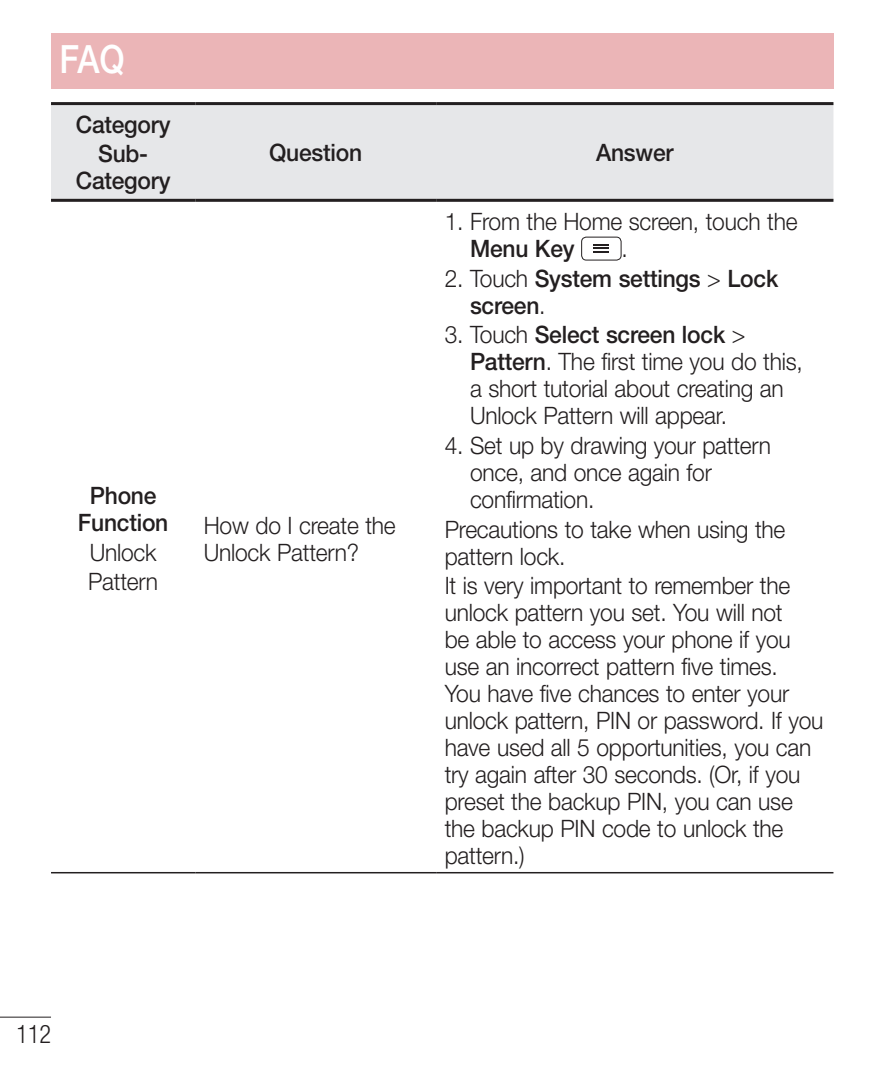
<style>
.page{position:relative;width:893px;height:1072px;background:#fff}
.page>*{position:absolute;margin:0;border:0;box-sizing:border-box;transform-origin:0 0}
.Head_01_Not_Contents{font:500 39px "Helvetica Neue LT Pro";color:#fff;scale:.85 1}
.t1{font:300 condensed 25.5px "Helvetica Neue LT Pro";color:#231f20;scale:.95 1}
.main{font:300 24px/27px "Helvetica Neue LT Pro";letter-spacing:-.01em;color:#231f20;scale:.95 1}
.main-2{font:500 24px/27px "Helvetica Neue LT Pro";letter-spacing:-.01em;color:#231f20;text-align:center;scale:.95 1}
.main_TIP{font:500 24px/27px "Helvetica Neue LT Pro";letter-spacing:-.01em;color:#231f20;text-align:center;scale:.95 1}
.s1{font-weight:500}
.s2{font-weight:300}
</style>
<div class="page">
<hr style="left:0;top:1016px;width:51px;height:1px;background:#231f20">
<div style="left:51px;top:105px;width:782px;height:94px;background:#e6e7e9"></div>
<hr style="left:51px;top:199px;width:144px;height:3px;background:#231f20">
<hr style="left:51px;top:872px;width:144px;height:1px;background:#231f20">
<hr style="left:195px;top:872px;width:241px;height:1px;background:#231f20">
<hr style="left:436px;top:872px;width:397px;height:1px;background:#231f20">
<hr style="left:51px;top:102px;width:144px;height:3px;background:#231f20">
<hr style="left:195px;top:102px;width:241px;height:3px;background:#231f20">
<hr style="left:436px;top:102px;width:397px;height:3px;background:#231f20">
<hr style="left:195px;top:199px;width:241px;height:3px;background:#231f20">
<hr style="left:436px;top:199px;width:397px;height:3px;background:#231f20">
<svg style="left:582px;top:237px;width:38px;height:23px"></svg>
<div style="left:581px;top:237px;width:41px;height:23px;border:1px solid #231f20;border-radius:5px"></div>
<div style="left:51px;top:34px;width:782px;height:55px;background:#ebb5b7"></div>
<p class="Head_01_Not_Contents" style="left:60px;top:36px;width:78px">FAQ</p>
<p class="main_TIP" style="left:76px;top:110px;width:101px">Category</p>
<p class="main_TIP" style="left:76px;top:140px;width:101px">Sub-<br>Category</p>
<p class="main_TIP" style="left:269px;top:139px;width:99px">Question</p>
<p class="main_TIP" style="left:596px;top:139px;width:83px">Answer</p>
<p class="main-2" style="left:78px;top:482px;width:97px">Phone<br>Function</p>
<p class="main" style="left:90px;top:538px;width:72px">Unlock</p>
<p class="main" style="left:88px;top:567px;width:75px">Pattern</p>
<p class="main" style="left:204px;top:511px;width:204px">How do I create the<br>Unlock Pattern?</p>
<p class="main" style="left:470px;top:208px;width:346px;text-indent:-25px">1. From the Home screen, touch the<br><span class="s1">Menu Key</span></p>
<p class="main" style="left:621px;top:235px;width:8px">.</p>
<p class="main-2" style="left:470px;top:264px;width:326px;text-align:left;text-indent:-25px"><span class="s2">2. Touch</span> System settings <span class="s2">&gt;</span> Lock screen<span class="s2">.</span></p>
<p class="main" style="left:470px;top:321px;width:352px;text-indent:-25px">3. Touch <span class="s1">Select screen lock</span> &gt;<br><span class="s1">Pattern</span>. The first time you do this, a short tutorial about creating an<br>Unlock Pattern will appear.</p>
<p class="main" style="left:470px;top:431px;width:318px;text-indent:-25px">4. Set up by drawing your pattern once, and once again for confirmation.</p>
<p class="main" style="left:445px;top:515px;width:360px">Precautions to take when using the pattern lock.</p>
<p class="main" style="left:445px;top:571px;width:400px">It is very important to remember the unlock pattern you set. You will not<br>be able to access your phone if you use an incorrect pattern five times.<br>You have five chances to enter your unlock pattern, PIN or password. If you have used all 5 opportunities, you can try again after 30 seconds. (Or, if you preset the backup PIN, you can use the backup PIN code to unlock the pattern.)</p>
<p class="t1" style="left:17px;top:1019px;width:38px">112</p>
</div>
